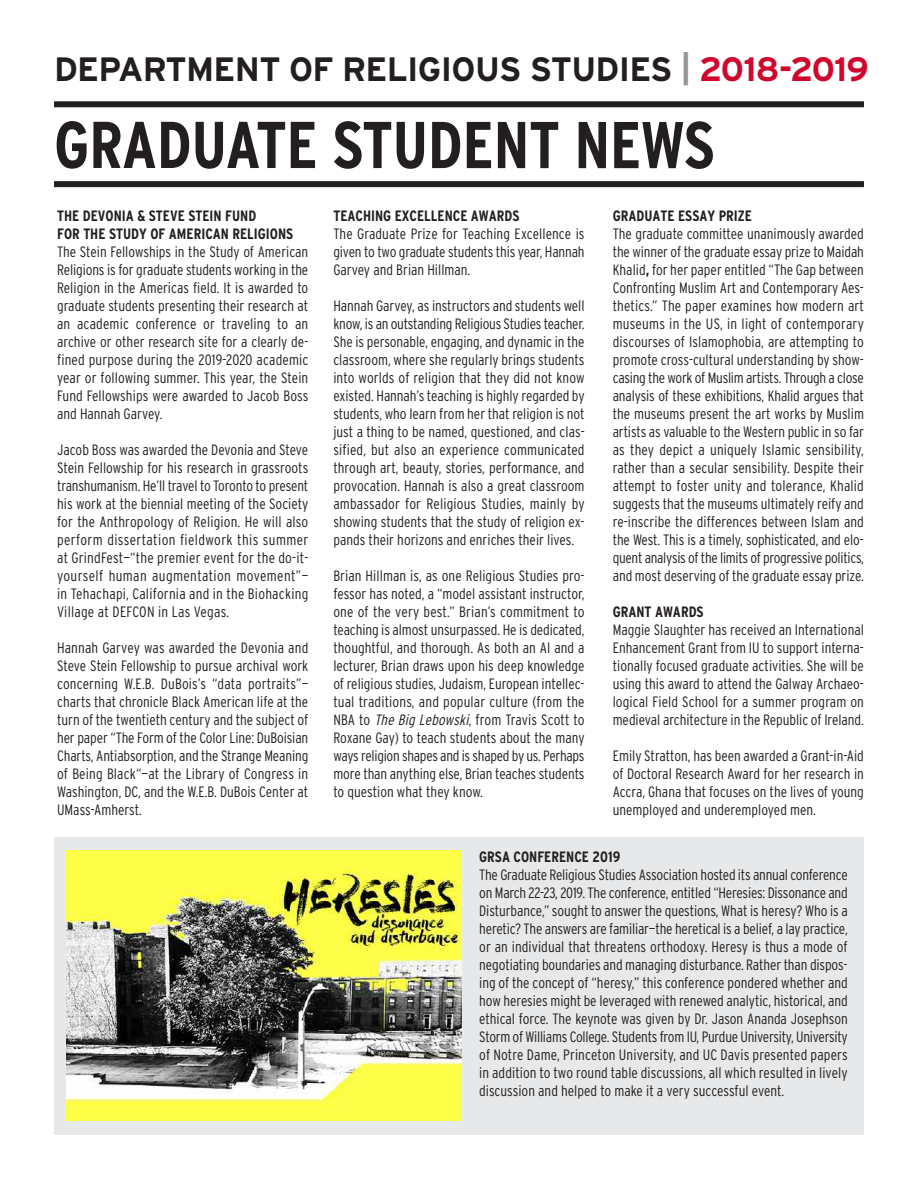
<style>
.page{position:relative;width:918px;height:1188px;background:#fff}
.page>*{position:absolute;margin:0;border:0;box-sizing:border-box;transform-origin:0 0}
.t1{font:700 condensed 66px "Interstate";letter-spacing:-.005em;color:#231f20}
.t2{font:700 33.75px "Interstate";letter-spacing:-.02em;color:#231f20}
.t3{font:300 condensed 15px/18px "Interstate";color:#231f20;text-align:justify}
.t4{font:700 condensed 15px/18px "Interstate";color:#231f20}
.s1{color:#939598}
.s2{color:#d0062d}
.s3{font-style:italic}
.s4{font-weight:700}
</style>
<div class="page">
<div style="left:54px;top:101px;width:810px;height:6px;background:#231f20"></div>
<div style="left:54px;top:181px;width:810px;height:6px;background:#231f20"></div>
<div style="left:54px;top:837px;width:810px;height:297px;background:#e7e8e9"></div>
<img style="left:66px;top:850px;width:396px;height:270px">
<h2 class="t2" style="left:54px;top:50px;width:817px">DEPARTMENT OF RELIGIOUS STUDIES <span class="s1">|</span> <span class="s2">2018-2019</span></h2>
<h1 class="t1" style="left:54px;top:107px;width:662px">GRADUATE STUDENT NEWS</h1>
<p class="t4" style="left:57px;top:207px;width:238px">THE DEVONIA &amp; STEVE STEIN FUND<br>FOR THE STUDY OF AMERICAN RELIGIONS</p>
<p class="t3" style="left:57px;top:243px;width:253px">The Stein Fellowships in the Study of American Religions is for graduate students working in the Religion in the Americas field. It is awarded to graduate students presenting their research at an academic conference or traveling to an archive or other research site for a clearly de&shy;fined purpose during the 2019-2020 academic year or following summer. This year, the Stein Fund Fellowships were awarded to Jacob Boss and Hannah Garvey.</p>
<p class="t3" style="left:57px;top:441px;width:253px">Jacob Boss was awarded the Devonia and Steve Stein Fellowship for his research in grassroots transhumanism. He’ll travel to Toronto to present his work at the biennial meeting of the Society for the Anthropology of Religion. He will also perform dissertation fieldwork this summer at GrindFest—“the premier event for the do-it&shy;yourself human augmentation movement”— in Tehachapi, California and in the Biohacking Village at DEFCON in Las Vegas.</p>
<p class="t3" style="left:57px;top:639px;width:253px">Hannah Garvey was awarded the Devonia and Steve Stein Fellowship to pursue archival work concerning W.E.B. DuBois’s “data portraits”— charts that chronicle Black American life at the turn of the twentieth century and the subject of her paper “The Form of the Color Line: DuBoisian Charts, Antiabsorption, and the Strange Meaning of Being Black“—at the Library of Congress in Washington, DC, and the W.E.B. DuBois Center at UMass-Amherst.</p>
<p class="t4" style="left:333px;top:207px;width:188px">TEACHING EXCELLENCE AWARDS</p>
<p class="t3" style="left:333px;top:225px;width:253px">The Graduate Prize for Teaching Excellence is given to two graduate students this year, Hannah Garvey and Brian Hillman.</p>
<p class="t3" style="left:333px;top:297px;width:253px">Hannah Garvey, as instructors and students well know, is an outstanding Religious Studies teacher.<br>She is personable, engaging, and dynamic in the classroom, where she regularly brings students into worlds of religion that they did not know existed. Hannah’s teaching is highly regarded by students, who learn from her that religion is not just a thing to be named, questioned, and clas&shy;sified, but also an experience communicated through art, beauty, stories, performance, and provocation. Hannah is also a great classroom ambassador for Religious Studies, mainly by showing students that the study of religion ex&shy;pands their horizons and enriches their lives.</p>
<p class="t3" style="left:333px;top:567px;width:253px">Brian Hillman is, as one Religious Studies pro&shy;fessor has noted, a “model assistant instructor, one of the very best.” Brian’s commitment to teaching is almost unsurpassed. He is dedicated, thoughtful, and thorough. As both an AI and a lecturer, Brian draws upon his deep knowledge of religious studies, Judaism, European intellec&shy;tual traditions, and popular culture (from the NBA to <span class="s3">The Big Lebowski</span>, from Travis Scott to Roxane Gay) to teach students about the many ways religion shapes and is shaped by us. Perhaps more than anything else, Brian teaches students to question what they know.</p>
<p class="t4" style="left:613px;top:207px;width:141px">GRADUATE ESSAY PRIZE</p>
<p class="t3" style="left:613px;top:225px;width:253px">The graduate committee unanimously awarded the winner of the graduate essay prize to Maidah Khalid<span class="s4">,</span> for her paper entitled “The Gap between Confronting Muslim Art and Contemporary Aes&shy;thetics.” The paper examines how modern art museums in the US, in light of contemporary discourses of Islamophobia, are attempting to promote cross-cultural understanding by show&shy;casing the work of Muslim artists. Through a close analysis of these exhibitions, Khalid argues that the museums present the art works by Muslim artists as valuable to the Western public in so far as they depict a uniquely Islamic sensibility, rather than a secular sensibility. Despite their attempt to foster unity and tolerance, Khalid suggests that the museums ultimately reify and re-inscribe the differences between Islam and the West. This is a timely, sophisticated, and elo&shy;quent analysis of the limits of progressive politics, and most deserving of the graduate essay prize.</p>
<p class="t4" style="left:613px;top:603px;width:92px">GRANT AWARDS</p>
<p class="t3" style="left:613px;top:621px;width:253px">Maggie Slaughter has received an International Enhancement Grant from IU to support interna&shy;tionally focused graduate activities. She will be using this award to attend the Galway Archaeo&shy;logical Field School for a summer program on medieval architecture in the Republic of Ireland.</p>
<p class="t3" style="left:613px;top:747px;width:253px">Emily Stratton, has been awarded a Grant-in-Aid of Doctoral Research Award for her research in Accra, Ghana that focuses on the lives of young unemployed and underemployed men.</p>
<p class="t4" style="left:479px;top:848px;width:143px">GRSA CONFERENCE 2019</p>
<p class="t3" style="left:479px;top:866px;width:370px">The Graduate Religious Studies Association hosted its annual conference on March 22-23, 2019. The conference, entitled “Heresies: Dissonance and Disturbance,” sought to answer the questions, What is heresy? Who is a heretic? The answers are familiar—the heretical is a belief, a lay practice, or an individual that threatens orthodoxy. Heresy is thus a mode of negotiating boundaries and managing disturbance. Rather than dispos&shy;ing of the concept of “heresy,” this conference pondered whether and how heresies might be leveraged with renewed analytic, historical, and ethical force. The keynote was given by Dr. Jason Ananda Josephson Storm of Williams College. Students from IU, Purdue University, University of Notre Dame, Princeton University, and UC Davis presented papers in addition to two round table discussions, all which resulted in lively discussion and helped to make it a very successful event.</p>
</div>
